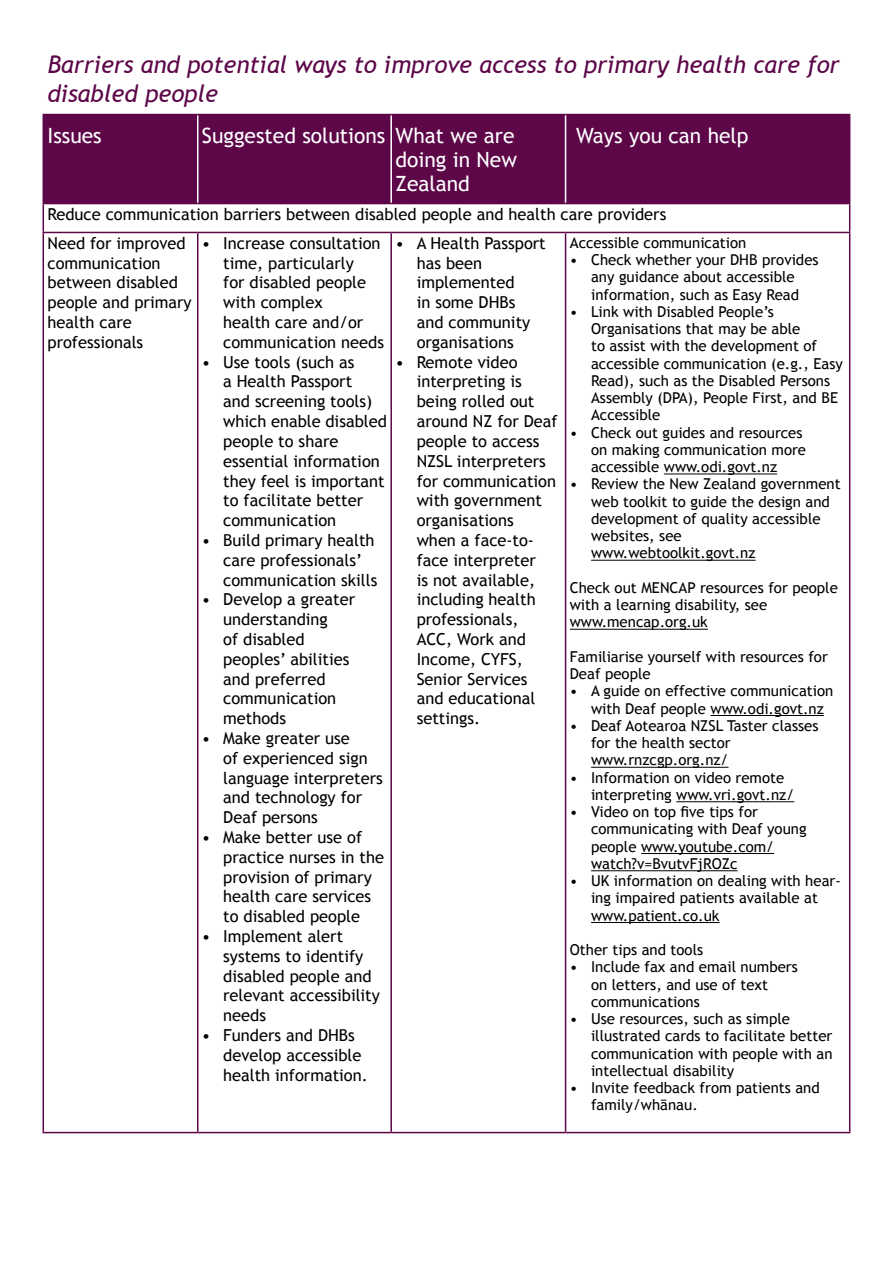
<style>
.page{position:relative;width:893px;height:1263px;background:#fff}
.page>*{position:absolute;margin:0;border:0;box-sizing:border-box;transform-origin:0 0}
.t1{font:italic 24px/28.8px "Trebuchet MS";color:#5d0749}
.t2{font:21px/24px "Trebuchet MS";color:#fff;text-align:justify}
.t3{font:16.5px/19.8px "Trebuchet MS";color:#000}
.t4{font:15px/17.2px "Trebuchet MS";color:#000}
</style>
<div class="page">
<div style="left:44px;top:115px;width:805px;height:88px;background:#5d0749"></div>
<hr style="left:197px;top:115px;width:1px;height:88px;background:#fff">
<hr style="left:390px;top:115px;width:2px;height:88px;background:#fff">
<hr style="left:565px;top:115px;width:1px;height:88px;background:#fff">
<hr style="left:43px;top:114px;width:155px;height:1px;background:#5d0749">
<hr style="left:43px;top:115px;width:1px;height:88px;background:#5d0749">
<hr style="left:198px;top:114px;width:193px;height:1px;background:#5d0749">
<hr style="left:391px;top:114px;width:175px;height:1px;background:#5d0749">
<hr style="left:566px;top:114px;width:284px;height:1px;background:#5d0749">
<hr style="left:849px;top:115px;width:1px;height:88px;background:#5d0749">
<hr style="left:43px;top:203px;width:155px;height:1px;background:#5d0749">
<hr style="left:198px;top:203px;width:193px;height:1px;background:#5d0749">
<hr style="left:391px;top:203px;width:175px;height:1px;background:#5d0749">
<hr style="left:566px;top:203px;width:284px;height:1px;background:#5d0749">
<svg style="left:43px;top:204px;width:1px;height:28px"></svg>
<svg style="left:849px;top:204px;width:1px;height:28px"></svg>
<hr style="left:43px;top:232px;width:155px;height:1px;background:#5d0749">
<hr style="left:43px;top:233px;width:1px;height:899px;background:#5d0749">
<hr style="left:198px;top:232px;width:193px;height:1px;background:#5d0749">
<hr style="left:197px;top:233px;width:1px;height:899px;background:#5d0749">
<hr style="left:391px;top:232px;width:175px;height:1px;background:#5d0749">
<hr style="left:390px;top:233px;width:2px;height:899px;background:#5d0749">
<hr style="left:566px;top:232px;width:284px;height:1px;background:#5d0749">
<hr style="left:565px;top:233px;width:1px;height:899px;background:#5d0749">
<hr style="left:849px;top:233px;width:1px;height:899px;background:#5d0749">
<hr style="left:43px;top:1132px;width:155px;height:1px;background:#5d0749">
<hr style="left:198px;top:1132px;width:193px;height:1px;background:#5d0749">
<hr style="left:391px;top:1132px;width:175px;height:1px;background:#5d0749">
<hr style="left:566px;top:1132px;width:284px;height:1px;background:#5d0749">
<hr style="left:664px;top:473px;width:113px;height:1px;background:#000">
<hr style="left:591px;top:560px;width:165px;height:1px;background:#000">
<hr style="left:570px;top:629px;width:138px;height:1px;background:#000">
<hr style="left:711px;top:715px;width:113px;height:1px;background:#000">
<hr style="left:591px;top:767px;width:137px;height:1px;background:#000">
<hr style="left:676px;top:801px;width:118px;height:1px;background:#000">
<hr style="left:641px;top:853px;width:133px;height:1px;background:#000">
<hr style="left:591px;top:870px;width:147px;height:1px;background:#000">
<hr style="left:591px;top:922px;width:128px;height:1px;background:#000">
<h1 class="t1" style="left:48px;top:50px;width:794px">Barriers and potential ways to improve access to primary health care for disabled people</h1>
<h2 class="t2" style="left:48px;top:124px;width:56px">Issues</h2>
<h2 class="t2" style="left:395px;top:124px;width:123px;text-indent:-193px">Suggested solutions What we are doing in New Zealand</h2>
<h2 class="t2" style="left:576px;top:124px;width:174px">Ways you can help</h2>
<p class="t3" style="left:48px;top:200px;width:620px;line-height:29px">Reduce communication barriers between disabled people and health care providers<br>Need for improved</p>
<p class="t3" style="left:48px;top:253px;width:146px">communication between disabled people and primary health care professionals</p>
<p class="t3" style="left:417px;top:233px;width:131px;text-indent:-21px">• A Health Passport has been implemented<br>in some DHBs and community organisations</p>
<p class="t3" style="left:417px;top:352px;width:142px;text-indent:-21px">• Remote video interpreting is being rolled out around NZ for Deaf people to access<br>NZSL interpreters for communication with government organisations<br>when a face-to&shy;face interpreter<br>is not available, including health professionals,<br>ACC, Work and<br>Income, CYFS,<br>Senior Services and educational settings.</p>
<p class="t3" style="left:223px;top:233px;width:162px;text-indent:-21px">• Increase consultation time, particularly<br>for disabled people with complex<br>health care and/or communication needs</p>
<p class="t3" style="left:223px;top:352px;width:165px;text-indent:-21px">• Use tools (such as<br>a Health Passport<br>and screening tools) which enable disabled people to share essential information they feel is important to facilitate better communication</p>
<p class="t3" style="left:223px;top:530px;width:156px;text-indent:-21px">• Build primary health care professionals’ communication skills</p>
<p class="t3" style="left:223px;top:590px;width:133px;text-indent:-21px">• Develop a greater understanding<br>of disabled peoples’ abilities and preferred communication methods</p>
<p class="t3" style="left:223px;top:728px;width:161px;text-indent:-21px">• Make greater use<br>of experienced sign language interpreters and technology for<br>Deaf persons</p>
<p class="t3" style="left:223px;top:827px;width:162px;text-indent:-21px">• Make better use of practice nurses in the provision of primary health care services to disabled people</p>
<p class="t3" style="left:223px;top:926px;width:158px;text-indent:-21px">• Implement alert systems to identify disabled people and relevant accessibility needs</p>
<p class="t3" style="left:223px;top:1025px;width:146px;text-indent:-21px">• Funders and DHBs develop accessible health information.</p>
<p class="t4" style="left:570px;top:234px;width:178px">Accessible communication</p>
<p class="t4" style="left:570px;top:251px;width:250px;text-align:center">• Check whether your DHB provides any guidance about accessible information, such as Easy Read</p>
<p class="t4" style="left:591px;top:303px;width:253px;text-indent:-21px">• Link with Disabled People’s<br>Organisations that may be able<br>to assist with the development of accessible communication (e.g., Easy<br>Read), such as the Disabled Persons<br>Assembly (DPA), People First, and BE<br>Accessible</p>
<p class="t4" style="left:591px;top:424px;width:216px;text-indent:-21px">• Check out guides and resources on making communication more accessible www.odi.govt.nz</p>
<p class="t4" style="left:591px;top:476px;width:251px;text-indent:-21px">• Review the New Zealand government web toolkit to guide the design and development of quality accessible websites, see www.webtoolkit.govt.nz</p>
<p class="t4" style="left:570px;top:579px;width:270px">Check out MENCAP resources for people with a learning disability, see www.mencap.org.uk</p>
<p class="t4" style="left:570px;top:648px;width:260px">Familiarise yourself with resources for<br>Deaf people</p>
<p class="t4" style="left:591px;top:683px;width:244px;text-indent:-21px">• A guide on effective communication with Deaf people www.odi.govt.nz</p>
<p class="t4" style="left:591px;top:717px;width:229px;text-indent:-21px">• Deaf Aotearoa NZSL Taster classes for the health sector www.rnzcgp.org.nz/</p>
<p class="t4" style="left:591px;top:769px;width:205px;text-indent:-21px">• Information on video remote interpreting www.vri.govt.nz/</p>
<p class="t4" style="left:591px;top:803px;width:217px;text-indent:-21px">• Video on top five tips for communicating with Deaf young people www.youtube.com/ watch?v=BvutvFjROZc</p>
<p class="t4" style="left:591px;top:872px;width:251px;text-indent:-21px">• UK information on dealing with hear&shy;ing impaired patients available at www.patient.co.uk</p>
<p class="t4" style="left:570px;top:941px;width:135px">Other tips and tools</p>
<p class="t4" style="left:591px;top:959px;width:208px;text-indent:-21px">• Include fax and email numbers on letters, and use of text communications</p>
<p class="t4" style="left:591px;top:1010px;width:243px;text-indent:-21px">• Use resources, such as simple illustrated cards to facilitate better communication with people with an intellectual disability</p>
<p class="t4" style="left:591px;top:1079px;width:230px;text-indent:-21px">• Invite feedback from patients and family/whānau.</p>
</div>
